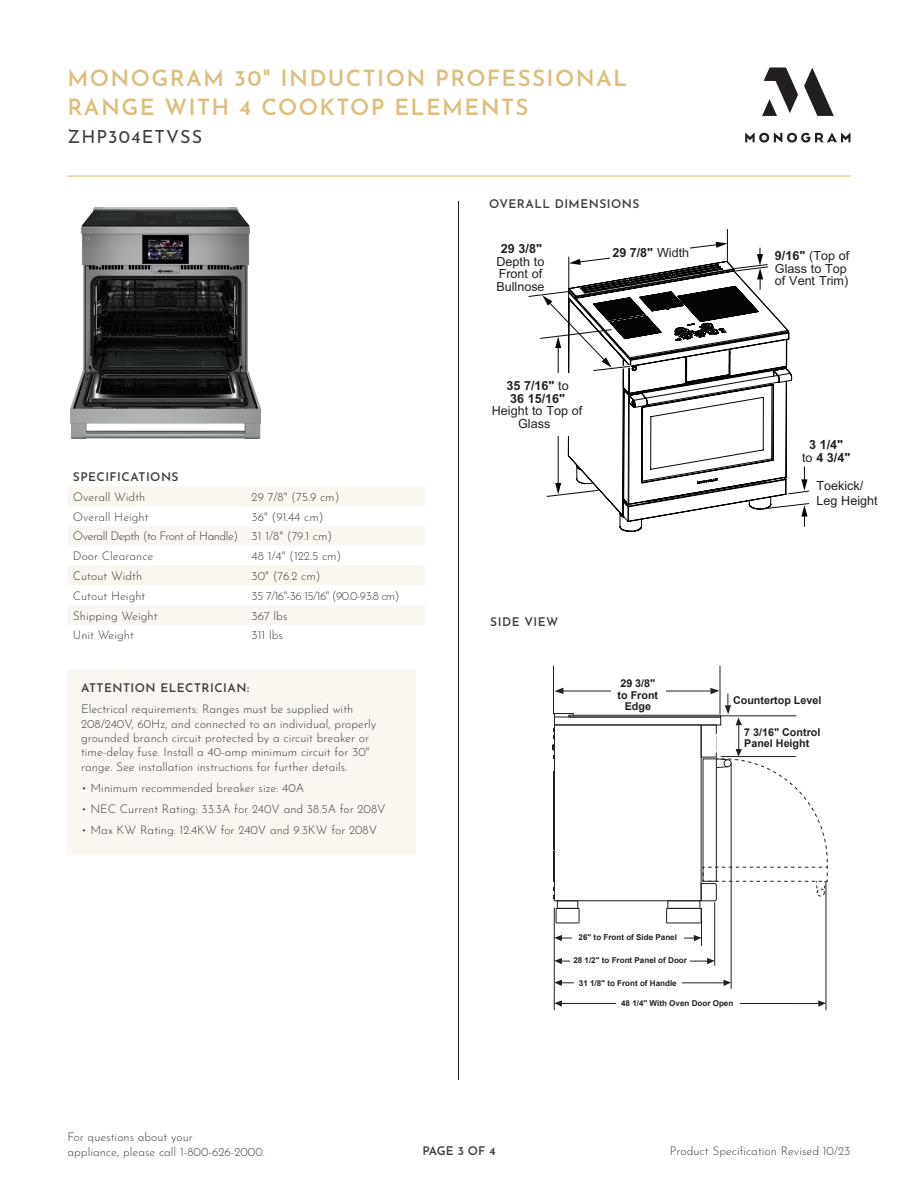
<style>
.page{position:relative;width:918px;height:1188px;background:#fff}
.page>*{position:absolute;margin:0;border:0;box-sizing:border-box;transform-origin:0 0}
.t1{font:600 22.5px/28.5px "Josefin Sans";letter-spacing:.06em;color:#dcbf7e}
.t2{font:18px "Josefin Sans";letter-spacing:.06em;color:#3e3e3f}
.t3{font:12.6px/12.6px "Arial";color:#231f20}
.t4{font:700 12.6px/12.6px "Arial";color:#231f20}
.t5{font:300 12px/14.4px "Josefin Sans";color:#3e3e3f}
.t6{font:600 12px "Josefin Sans";letter-spacing:.04em;color:#3e3e3f}
.t7{font:300 12px/19.8px "Josefin Sans";letter-spacing:-.04em;color:#3e3e3f}
.t8{font:300 12px "Josefin Sans";letter-spacing:-.05em;color:#3e3e3f}
.t9{font:700 10.8px/11.4px "Arial";color:#231f20}
.t10{font:700 8.1px "Arial";color:#231f20}
.s1{font-weight:400}
.s2{font-weight:700}
</style>
<div class="page">
<hr style="left:458px;top:201px;width:1px;height:879px;background:#231f20">
<hr style="left:68px;top:176px;width:782px;height:1px;background:#dcbf7e">
<svg style="left:745px;top:68px;width:105px;height:75px"></svg>
<div style="left:554px;top:717px;width:167px;height:8px;border:1px solid #231f20"></div>
<div style="left:554px;top:725px;width:147px;height:176px;border:1px solid #231f20"></div>
<div style="left:569px;top:715px;width:152px;height:2px;border:1px solid #231f20"></div>
<svg style="left:554px;top:713px;width:20px;height:5px"></svg>
<div style="left:557px;top:900px;width:21px;height:9px;border:1px solid #231f20"></div>
<div style="left:556px;top:908px;width:23px;height:15px;border:1px solid #231f20"></div>
<div style="left:668px;top:900px;width:32px;height:9px;border:1px solid #231f20"></div>
<div style="left:666px;top:908px;width:35px;height:15px;border:1px solid #231f20"></div>
<hr style="left:553px;top:852px;width:1px;height:30px;background:#231f20">
<hr style="left:553px;top:774px;width:1px;height:74px;background:#231f20">
<svg style="left:552px;top:728px;width:2px;height:31px"></svg>
<svg style="left:554px;top:688px;width:10px;height:6px"></svg>
<hr style="left:563px;top:691px;width:147px;height:1px;background:#231f20">
<hr style="left:731px;top:764px;width:1px;height:225px;background:#231f20">
<hr style="left:714px;top:902px;width:1px;height:63px;background:#231f20">
<hr style="left:554px;top:908px;width:1px;height:102px;background:#231f20">
<hr style="left:701px;top:908px;width:1px;height:38px;background:#231f20">
<hr style="left:826px;top:881px;width:1px;height:129px;background:#231f20">
<hr style="left:553px;top:666px;width:1px;height:48px;background:#231f20">
<hr style="left:720px;top:666px;width:1px;height:48px;background:#231f20">
<svg style="left:700px;top:688px;width:128px;height:213px"></svg>
<div style="left:612px;top:681px;width:54px;height:24px;background:#fff"></div>
<svg style="left:818px;top:1000px;width:8px;height:7px"></svg>
<hr style="left:561px;top:1003px;width:258px;height:1px;background:#231f20">
<svg style="left:554px;top:1000px;width:8px;height:7px"></svg>
<svg style="left:723px;top:980px;width:8px;height:6px"></svg>
<hr style="left:561px;top:983px;width:166px;height:1px;background:#231f20">
<svg style="left:554px;top:980px;width:8px;height:6px"></svg>
<svg style="left:707px;top:958px;width:8px;height:6px"></svg>
<hr style="left:561px;top:961px;width:148px;height:1px;background:#231f20">
<svg style="left:554px;top:958px;width:8px;height:6px"></svg>
<svg style="left:694px;top:935px;width:7px;height:6px"></svg>
<hr style="left:561px;top:938px;width:135px;height:1px;background:#231f20">
<svg style="left:554px;top:935px;width:8px;height:6px"></svg>
<div style="left:617px;top:998px;width:123px;height:12px;background:#fff"></div>
<div style="left:574px;top:976px;width:107px;height:12px;background:#fff"></div>
<div style="left:572px;top:933px;width:112px;height:12px;background:#fff"></div>
<div style="left:570px;top:955px;width:120px;height:12px;background:#fff"></div>
<svg style="left:68px;top:486px;width:357px;height:139px;fill:#f9f7ef"></svg>
<div style="left:68px;top:670px;width:348px;height:185px;background:#f9f7ef"></div>
<hr style="left:727px;top:229px;width:1px;height:31px;background:#050605">
<svg style="left:529px;top:242px;width:280px;height:285px"></svg>
<div style="left:611px;top:246px;width:79px;height:12px;background:#fff"></div>
<img style="left:70px;top:207px;width:190px;height:232px">
<h1 class="t1" style="left:68px;top:62px;width:561px">MONOGRAM 30" INDUCTION PROFESSIONAL<br>RANGE WITH 4 COOKTOP ELEMENTS</h1>
<h2 class="t2" style="left:68px;top:123px;width:136px">ZHP304ETVSS</h2>
<p class="t6" style="left:73px;top:468px;width:107px">SPECIFICATIONS</p>
<p class="t5" style="left:73px;top:488px;width:74px">Overall Width</p>
<p class="t5" style="left:252px;top:488px;width:89px">29 7/8" (75.9 cm)</p>
<p class="t5" style="left:73px;top:508px;width:77px">Overall Height</p>
<p class="t7" style="left:73px;top:505px;width:261px;text-indent:179px">36" (91.44 cm)<br>Overall Depth (to Front of Handle) 31 1/8" (79.1 cm)<br>Door Clearance</p>
<p class="t5" style="left:252px;top:548px;width:91px">48 1/4" (122.5 cm)</p>
<p class="t5" style="left:73px;top:568px;width:71px">Cutout Width</p>
<p class="t5" style="left:252px;top:568px;width:70px">30" (76.2 cm)</p>
<p class="t5" style="left:73px;top:587px;width:74px">Cutout Height</p>
<p class="t8" style="left:252px;top:587px;width:150px">35 7/16"-36 15/16" (90.0-93.8 cm)</p>
<p class="t5" style="left:73px;top:607px;width:86px">Shipping Weight</p>
<p class="t5" style="left:252px;top:607px;width:37px">367 lbs</p>
<p class="t5" style="left:73px;top:627px;width:63px">Unit Weight</p>
<p class="t5" style="left:252px;top:627px;width:33px">311 lbs</p>
<p class="t6" style="left:81px;top:679px;width:170px">ATTENTION ELECTRICIAN:</p>
<p class="t5" style="left:81px;top:701px;width:297px">Electrical requirements: Ranges must be supplied with 208/240V, 60Hz, and connected to an individual, properly grounded branch circuit protected by a circuit breaker or time-delay fuse. Install a 40-amp minimum circuit for 30" range. See installation instructions for further details.</p>
<p class="t5" style="left:81px;top:780px;width:225px">• Minimum recommended breaker size: 40A</p>
<p class="t5" style="left:81px;top:801px;width:306px">• NEC Current Rating: 33.3A for 240V and 38.5A for 208V</p>
<p class="t5" style="left:81px;top:822px;width:298px">• Max KW Rating: 12.4KW for 240V and 9.3KW for 208V</p>
<p class="t6" style="left:489px;top:195px;width:152px">OVERALL DIMENSIONS</p>
<p class="t4" style="left:501px;top:243px;width:43px">29 3/8"</p>
<p class="t3" style="left:496px;top:255px;width:50px">Depth to<br>Front of<br>Bullnose</p>
<p class="t4" style="left:612px;top:246px;width:78px">29 7/8" <span class="s1">Width</span></p>
<p class="t4" style="left:507px;top:380px;width:64px">35 7/16" <span class="s1">to<br></span>36 15/16"</p>
<p class="t3" style="left:518px;top:417px;width:34px">Glass</p>
<p class="t3" style="left:492px;top:404px;width:92px">Height to Top of</p>
<p class="t6" style="left:490px;top:613px;width:70px">SIDE VIEW</p>
<p class="t9" style="left:618px;top:678px;width:42px;text-align:center">29 3/8" to Front<br>Edge</p>
<p class="t3" style="left:775px;top:249px;width:76px"><span class="s2">9/16"</span> (Top of<br>Glass to Top of Vent Trim)</p>
<p class="t4" style="left:802px;top:439px;width:50px;text-align:center">3 1/4"<br><span class="s1">to</span> 4 3/4"</p>
<p class="t3" style="left:816px;top:478px;width:63px;line-height:15.1px">Toekick/<br>Leg Height</p>
<p class="t9" style="left:733px;top:695px;width:90px">Countertop Level</p>
<p class="t9" style="left:744px;top:727px;width:78px">7 3/16" Control<br>Panel Height</p>
<p class="t10" style="left:579px;top:932px;width:100px">26" to Front of Side Panel</p>
<p class="t10" style="left:573px;top:955px;width:115px">28 1/2" to Front Panel of Door</p>
<p class="t10" style="left:579px;top:978px;width:99px">31 1/8" to Front of Handle</p>
<p class="t10" style="left:621px;top:998px;width:114px">48 1/4" With Oven Door Open</p>
<p class="t5" style="left:68px;top:1129px;width:199px">For questions about your<br>appliance, please call 1-800-626-2000.</p>
<p class="t6" style="left:422px;top:1142px;width:75px">PAGE 3 OF 4</p>
<p class="t5" style="left:670px;top:1142px;width:182px">Product Specification Revised 10/23</p>
</div>
